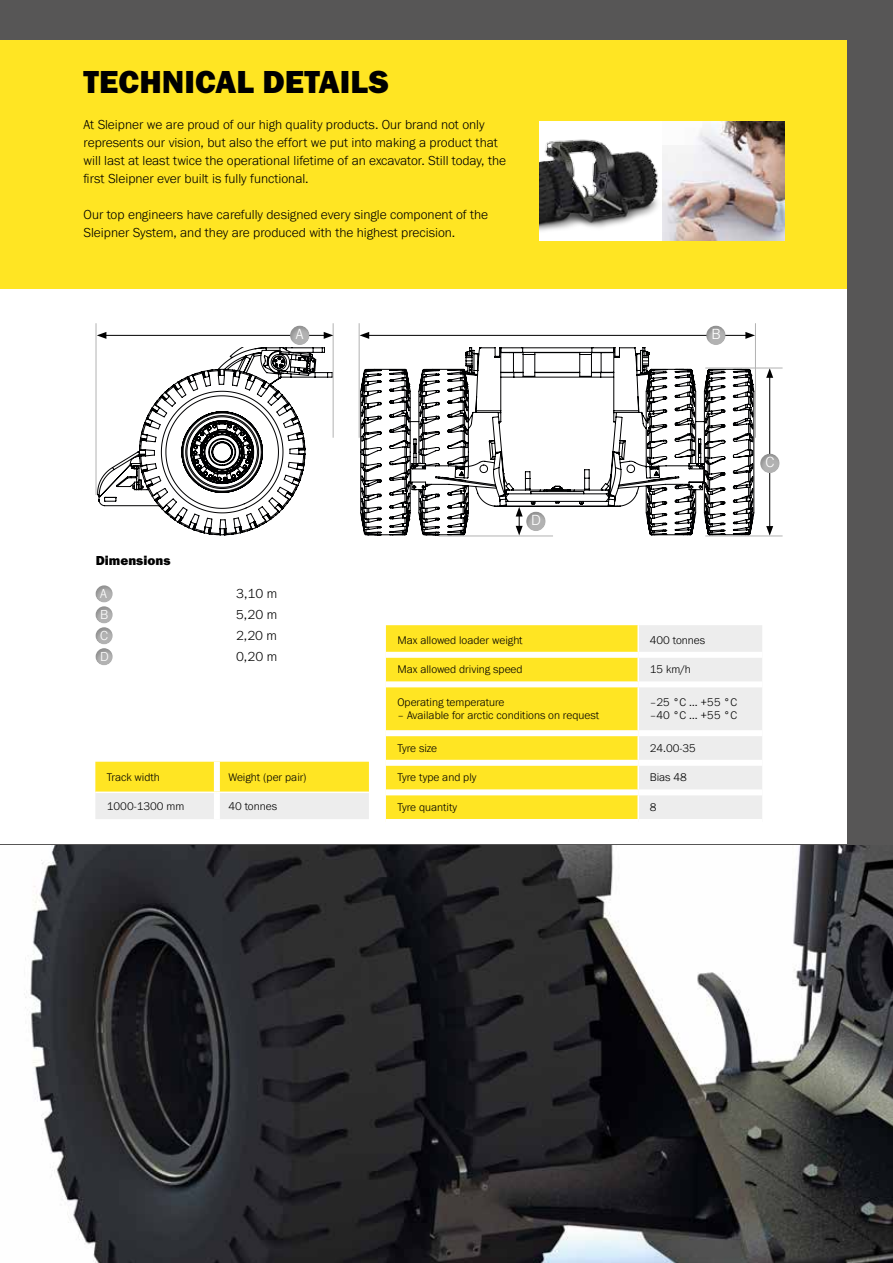
<style>
.page{position:relative;width:893px;height:1263px;background:#fff}
.page>*{position:absolute;margin:0;border:0;box-sizing:border-box;transform-origin:0 0}
.t1{font:33px "Franklin Gothic URW Hea";color:#000}
.t2{font:300 15.15px "Franklin Gothic URW";color:#fff}
.t3{font:300 13.5px/18px "Franklin Gothic URW";color:#000}
.t4{font:13.5px "Franklin Gothic URW Hea";color:#000}
.t5{font:300 13.5px "Franklin Gothic URW";color:#fff}
.t6{font:300 11.55px/13.5px "Franklin Gothic URW";color:#000}
</style>
<div class="page">
<img style="left:0;top:844px;width:893px;height:419px">
<div style="left:0;top:0;width:893px;height:844px;background:#575656"></div>
<div style="left:0;top:213px;width:846px;height:631px;background:#fff"></div>
<div style="left:0;top:40px;width:846px;height:249px;background:#ffe523"></div>
<img style="left:662px;top:121px;width:122px;height:119px">
<svg style="left:539px;top:121px;width:123px;height:119px;background:#939394"></svg>
<hr style="left:95px;top:829px;width:671px;height:1px;background:#c2c1c1">
<hr style="left:843px;top:347px;width:1px;height:226px;background:#c2c1c1">
<hr style="left:95px;top:347px;width:1px;height:226px;background:#c2c1c1">
<hr style="left:95px;top:347px;width:671px;height:1px;background:#c2c1c1">
<hr style="left:835px;top:347px;width:1px;height:226px;background:#c2c1c1">
<hr style="left:95px;top:821px;width:671px;height:1px;background:#c2c1c1">
<svg style="left:97px;top:347px;width:235px;height:188px"></svg>
<svg style="left:360px;top:347px;width:394px;height:188px"></svg>
<svg style="left:699px;top:482px;width:5px;height:6px"></svg>
<svg style="left:689px;top:482px;width:4px;height:6px"></svg>
<hr style="left:96px;top:323px;width:1px;height:172px;background:#b2b2b2">
<hr style="left:333px;top:323px;width:1px;height:115px;background:#b2b2b2">
<hr style="left:359px;top:323px;width:1px;height:115px;background:#b2b2b2">
<hr style="left:755px;top:323px;width:1px;height:115px;background:#b2b2b2">
<hr style="left:439px;top:535px;width:114px;height:1px;background:#b2b2b2">
<hr style="left:104px;top:335px;width:222px;height:1px;background:#000">
<svg style="left:324px;top:332px;width:9px;height:7px"></svg>
<svg style="left:97px;top:332px;width:9px;height:7px"></svg>
<hr style="left:367px;top:335px;width:381px;height:1px;background:#000">
<svg style="left:745px;top:332px;width:10px;height:7px"></svg>
<svg style="left:360px;top:332px;width:9px;height:7px"></svg>
<hr style="left:769px;top:375px;width:1px;height:153px;background:#000">
<svg style="left:766px;top:526px;width:7px;height:9px"></svg>
<svg style="left:766px;top:369px;width:7px;height:9px"></svg>
<hr style="left:705px;top:535px;width:78px;height:1px;background:#b2b2b2">
<hr style="left:705px;top:368px;width:78px;height:1px;background:#b2b2b2">
<div style="left:288px;top:323px;width:22px;height:22px;background:#000;opacity:.19"></div>
<div style="left:704px;top:323px;width:22px;height:22px;background:#000;opacity:.19"></div>
<div style="left:758px;top:451px;width:22px;height:22px;background:#000;opacity:.19"></div>
<div style="left:524px;top:509px;width:22px;height:22px;background:#000;opacity:.19"></div>
<svg style="left:516px;top:507px;width:7px;height:28px"></svg>
<div style="left:386px;top:625px;width:251px;height:194px;background:#ffe523"></div>
<div style="left:639px;top:625px;width:123px;height:194px;background:#ededed"></div>
<div style="left:386px;top:652px;width:252px;height:6px;background:#fff"></div>
<div style="left:638px;top:652px;width:124px;height:6px;background:#fff"></div>
<div style="left:386px;top:681px;width:252px;height:6px;background:#fff"></div>
<div style="left:638px;top:681px;width:124px;height:6px;background:#fff"></div>
<div style="left:386px;top:730px;width:252px;height:6px;background:#fff"></div>
<div style="left:638px;top:730px;width:124px;height:6px;background:#fff"></div>
<div style="left:386px;top:760px;width:252px;height:6px;background:#fff"></div>
<div style="left:638px;top:760px;width:124px;height:6px;background:#fff"></div>
<div style="left:386px;top:789px;width:252px;height:6px;background:#fff"></div>
<div style="left:638px;top:789px;width:124px;height:6px;background:#fff"></div>
<div style="left:386px;top:819px;width:252px;height:6px;background:#fff"></div>
<div style="left:638px;top:819px;width:124px;height:6px;background:#fff"></div>
<svg style="left:95px;top:762px;width:274px;height:57px;background:#f6e882"></svg>
<div style="left:214px;top:762px;width:6px;height:29px;background:#fff"></div>
<div style="left:214px;top:793px;width:6px;height:26px;background:#fff"></div>
<hr style="left:95px;top:791px;width:122px;height:2px;background:#fff">
<hr style="left:217px;top:791px;width:152px;height:2px;background:#fff">
<div style="left:93px;top:604px;width:20px;height:20px;background:#000;opacity:.19"></div>
<div style="left:93px;top:583px;width:20px;height:20px;background:#000;opacity:.19"></div>
<div style="left:93px;top:625px;width:20px;height:20px;background:#000;opacity:.19"></div>
<div style="left:93px;top:646px;width:20px;height:20px;background:#000;opacity:.19"></div>
<h1 class="t1" style="left:84px;top:60px;width:307px">TECHNICAL DETAILS</h1>
<p class="t3" style="left:84px;top:115px;width:424px">At Sleipner we are proud of our high quality products. Our brand not only represents our vision, but also the effort we put into making a product that will last at least twice the operational lifetime of an excavator. Still today, the first Sleipner ever built is fully functional.</p>
<p class="t3" style="left:84px;top:205px;width:406px">Our top engineers have carefully designed every single component of the<br>Sleipner System, and they are produced with the highest precision.</p>
<p class="t2" style="left:296px;top:325px;width:9px">A</p>
<p class="t2" style="left:711px;top:325px;width:11px">B</p>
<p class="t4" style="left:96px;top:551px;width:76px">Dimensions</p>
<p class="t5" style="left:100px;top:585px;width:8px">A</p>
<p class="t3" style="left:236px;top:584px;width:42px">3,10 m</p>
<p class="t5" style="left:100px;top:606px;width:10px">B</p>
<p class="t3" style="left:236px;top:605px;width:42px">5,20 m</p>
<p class="t5" style="left:100px;top:627px;width:9px">C</p>
<p class="t3" style="left:236px;top:626px;width:42px">2,20 m</p>
<p class="t5" style="left:100px;top:648px;width:10px">D</p>
<p class="t3" style="left:236px;top:647px;width:42px">0,20 m</p>
<p class="t6" style="left:107px;top:770px;width:55px">Track width</p>
<p class="t6" style="left:228px;top:770px;width:80px">Weight (per pair)</p>
<p class="t6" style="left:107px;top:799px;width:79px">1000-1300 mm</p>
<p class="t6" style="left:228px;top:799px;width:50px">40 tonnes</p>
<p class="t2" style="left:531px;top:511px;width:11px">D</p>
<p class="t2" style="left:765px;top:453px;width:10px">C</p>
<p class="t6" style="left:397px;top:633px;width:127px">Max allowed loader weight</p>
<p class="t6" style="left:650px;top:633px;width:57px">400 tonnes</p>
<p class="t6" style="left:397px;top:663px;width:127px">Max allowed driving speed</p>
<p class="t6" style="left:650px;top:663px;width:43px">15 km/h</p>
<p class="t6" style="left:397px;top:695px;width:109px">Operating temperature</p>
<p class="t6" style="left:397px;top:708px;width:203px">– Available for arctic conditions on request</p>
<p class="t6" style="left:650px;top:695px;width:89px">–25 °C … +55 °C –40 °C … +55 °C</p>
<p class="t6" style="left:397px;top:741px;width:41px">Tyre size</p>
<p class="t6" style="left:650px;top:741px;width:48px">24.00-35</p>
<p class="t6" style="left:397px;top:770px;width:81px">Tyre type and ply</p>
<p class="t6" style="left:650px;top:770px;width:39px">Bias 48</p>
<p class="t6" style="left:397px;top:800px;width:61px">Tyre quantity</p>
<p class="t6" style="left:650px;top:800px;width:8px">8</p>
</div>
